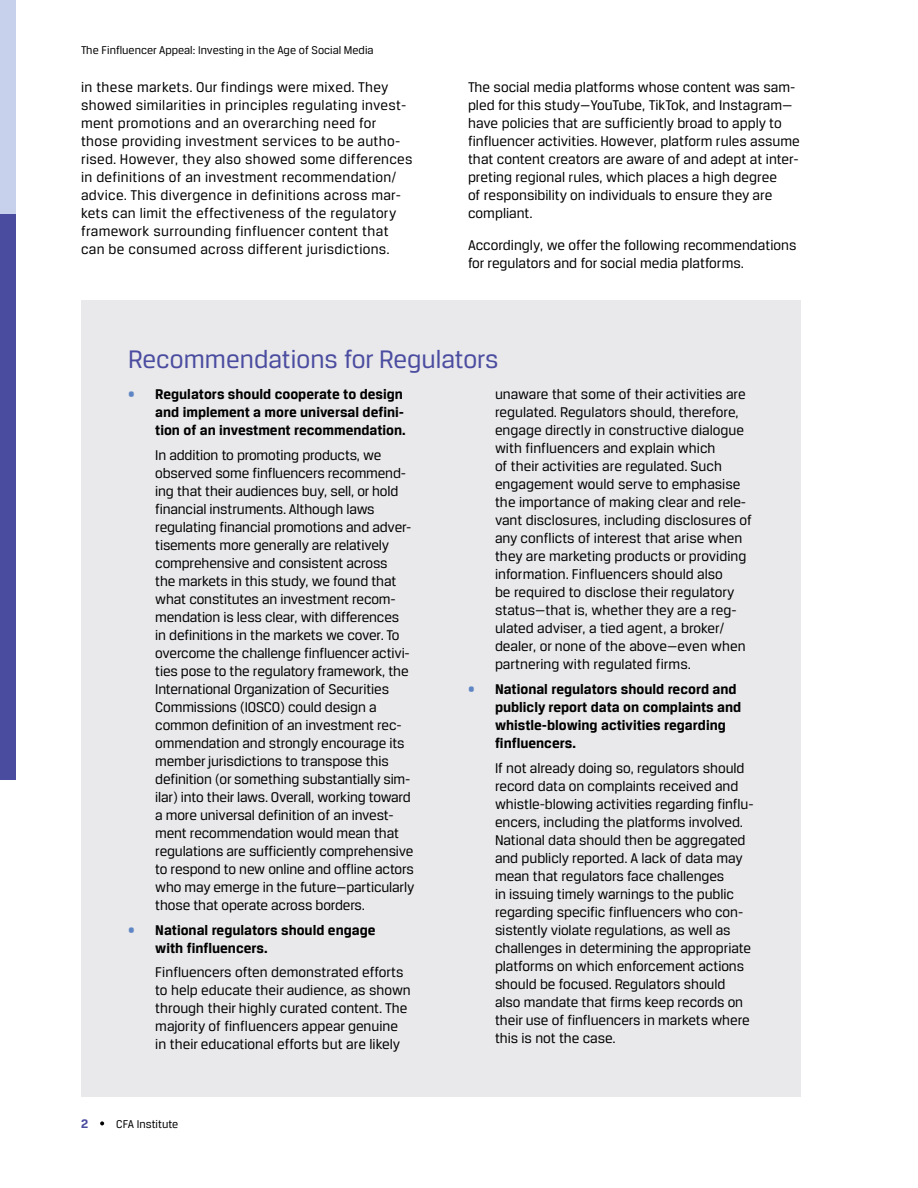
<style>
.page{position:relative;width:918px;height:1188px;background:#fff}
.page>*{position:absolute;margin:0;border:0;box-sizing:border-box;transform-origin:0 0}
.Box_H1{font:27px "CFA Breuer Text";color:#4a4ca0}
.Box_BL1_cont_middle{font:15px/18px "CFA Breuer Text";letter-spacing:-.005em;color:#000}
.Para{font:15px/18px "CFA Breuer Text";letter-spacing:.02em;color:#000}
.Para-2{font:15px/18px "CFA Breuer Text";color:#000}
.t1{font:700 15px/18px "CFA Breuer Text";color:#000}
.t2{font:700 13.2px "CFA Breuer Text";color:#4a4ca0}
.t3{font:12px "CFA Breuer Text";color:#000}
.s1{font-weight:400;color:#5e85c4}
</style>
<div class="page">
<div style="left:0;top:214px;width:16px;height:566px;background:#4a4ca0"></div>
<div style="left:0;top:0;width:16px;height:214px;background:#c7d1eb"></div>
<svg style="left:100px;top:1121px;width:4px;height:4px"></svg>
<div style="left:81px;top:300px;width:720px;height:797px;background:#e9e8ea"></div>
<p class="t3" style="left:81px;top:43px;width:294px">The Finfluencer Appeal: Investing in the Age of Social Media</p>
<p class="Para" style="left:81px;top:78px;width:333px">in these markets. Our findings were mixed. They showed similarities in principles regulating invest&shy;ment promotions and an overarching need for those providing investment services to be autho&shy;rised. However, they also showed some differences in definitions of an investment recommendation/ advice. This divergence in definitions across mar&shy;kets can limit the effectiveness of the regulatory framework surrounding finfluencer content that can be consumed across different jurisdictions.</p>
<p class="Para-2" style="left:468px;top:78px;width:333px">The social media platforms whose content was sam&shy;pled for this study—YouTube, TikTok, and Instagram— have policies that are sufficiently broad to apply to finfluencer activities. However, platform rules assume that content creators are aware of and adept at inter&shy;preting regional rules, which places a high degree<br>of responsibility on individuals to ensure they are compliant.</p>
<p class="Para-2" style="left:468px;top:236px;width:330px">Accordingly, we offer the following recommendations for regulators and for social media platforms.</p>
<p class="Box_H1" style="left:128px;top:344px;width:372px">Recommendations for Regulators</p>
<p class="t1" style="left:155px;top:385px;width:252px;text-indent:-27px"><span class="s1">•</span> Regulators should cooperate to design and implement a more universal defini&shy;tion of an investment recommendation.</p>
<p class="Box_BL1_cont_middle" style="left:155px;top:446px;width:261px">In addition to promoting products, we observed some finfluencers recommend&shy;ing that their audiences buy, sell, or hold financial instruments. Although laws regulating financial promotions and adver&shy;tisements more generally are relatively comprehensive and consistent across<br>the markets in this study, we found that what constitutes an investment recom&shy;mendation is less clear, with differences<br>in definitions in the markets we cover. To overcome the challenge finfluencer activi&shy;ties pose to the regulatory framework, the International Organization of Securities Commissions (IOSCO) could design a common definition of an investment rec&shy;ommendation and strongly encourage its member jurisdictions to transpose this definition (or something substantially sim&shy;ilar) into their laws. Overall, working toward a more universal definition of an invest&shy;ment recommendation would mean that regulations are sufficiently comprehensive to respond to new online and offline actors who may emerge in the future—particularly those that operate across borders.</p>
<p class="t1" style="left:155px;top:920px;width:222px;text-indent:-27px"><span class="s1">•</span> National regulators should engage with finfluencers.</p>
<p class="Box_BL1_cont_middle" style="left:155px;top:963px;width:257px">Finfluencers often demonstrated efforts to help educate their audience, as shown through their highly curated content. The majority of finfluencers appear genuine in their educational efforts but are likely</p>
<p class="Box_BL1_cont_middle" style="left:495px;top:385px;width:259px">unaware that some of their activities are regulated. Regulators should, therefore, engage directly in constructive dialogue with finfluencers and explain which<br>of their activities are regulated. Such engagement would serve to emphasise the importance of making clear and rele&shy;vant disclosures, including disclosures of any conflicts of interest that arise when they are marketing products or providing information. Finfluencers should also<br>be required to disclose their regulatory status—that is, whether they are a reg&shy;ulated adviser, a tied agent, a broker/ dealer, or none of the above—even when partnering with regulated firms.</p>
<p class="t1" style="left:495px;top:680px;width:248px;text-indent:-27px"><span class="s1">•</span> National regulators should record and publicly report data on complaints and whistle-blowing activities regarding finfluencers.</p>
<p class="Box_BL1_cont_middle" style="left:495px;top:758px;width:260px">If not already doing so, regulators should record data on complaints received and whistle-blowing activities regarding finflu&shy;encers, including the platforms involved.<br>National data should then be aggregated and publicly reported. A lack of data may mean that regulators face challenges<br>in issuing timely warnings to the public regarding specific finfluencers who con&shy;sistently violate regulations, as well as challenges in determining the appropriate platforms on which enforcement actions should be focused. Regulators should also mandate that firms keep records on their use of finfluencers in markets where this is not the case.</p>
<p class="t2" style="left:81px;top:1116px;width:9px">2</p>
<p class="t3" style="left:116px;top:1117px;width:64px">CFA Institute</p>
</div>
